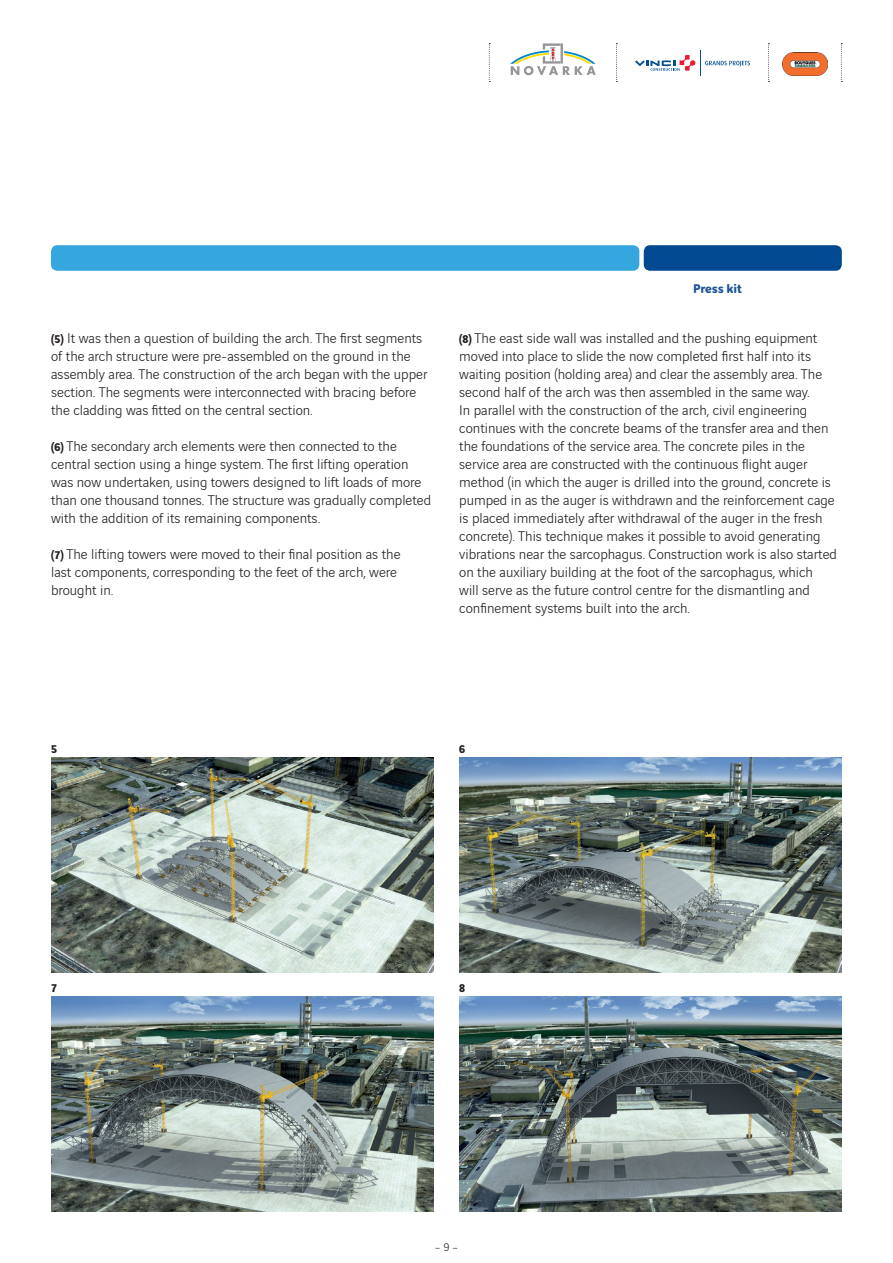
<style>
.page{position:relative;width:893px;height:1263px;background:#fff}
.page>*{position:absolute;margin:0;border:0;box-sizing:border-box;transform-origin:0 0}
.t1{font:300 15px/18px "Vinci Sans";color:#231f20}
.t2{font:700 13.5px "Vinci Rounded";letter-spacing:-.01em;color:#1e5498}
.t3{font:700 12px "Vinci Sans";color:#231f20}
.t4{font:300 12px "Vinci Rounded";color:#231f20}
.s1{font-weight:700;font-size:12px}
</style>
<div class="page">
<div style="left:51px;top:245px;width:588px;height:26px;background:#36a7de;border-radius:6px"></div>
<div style="left:644px;top:245px;width:198px;height:26px;background:#014990;border-radius:6px"></div>
<img style="left:783px;top:53px;width:44px;height:22px">
<svg style="left:510px;top:43px;width:86px;height:32px"></svg>
<svg style="left:616px;top:43px;width:1px;height:39px"></svg>
<svg style="left:489px;top:43px;width:1px;height:39px"></svg>
<svg style="left:841px;top:43px;width:1px;height:39px"></svg>
<svg style="left:768px;top:43px;width:1px;height:39px"></svg>
<svg style="left:635px;top:51px;width:115px;height:25px"></svg>
<img style="left:51px;top:757px;width:383px;height:215px">
<img style="left:51px;top:996px;width:383px;height:216px">
<img style="left:459px;top:757px;width:383px;height:215px">
<img style="left:459px;top:997px;width:383px;height:215px">
<p class="t1" style="left:51px;top:328px;width:378px"><span class="s1">(5)</span> It was then a question of building the arch. The first segments of the arch structure were pre-assembled on the ground in the assembly area. The construction of the arch began with the upper section. The segments were interconnected with bracing before the cladding was fitted on the central section.</p>
<p class="t1" style="left:51px;top:436px;width:381px"><span class="s1">(6)</span> The secondary arch elements were then connected to the central section using a hinge system. The first lifting operation was now undertaken, using towers designed to lift loads of more than one thousand tonnes. The structure was gradually completed with the addition of its remaining components.</p>
<p class="t1" style="left:51px;top:544px;width:351px"><span class="s1">(7)</span> The lifting towers were moved to their final position as the last components, corresponding to the feet of the arch, were brought in.</p>
<p class="t2" style="left:693px;top:279px;width:50px">Press kit</p>
<p class="t1" style="left:459px;top:328px;width:379px"><span class="s1">(8)</span> The east side wall was installed and the pushing equipment moved into place to slide the now completed first half into its waiting position (holding area) and clear the assembly area. The second half of the arch was then assembled in the same way.<br>In parallel with the construction of the arch, civil engineering continues with the concrete beams of the transfer area and then the foundations of the service area. The concrete piles in the service area are constructed with the continuous flight auger method (in which the auger is drilled into the ground, concrete is pumped in as the auger is withdrawn and the reinforcement cage is placed immediately after withdrawal of the auger in the fresh concrete). This technique makes it possible to avoid generating vibrations near the sarcophagus. Construction work is also started on the auxiliary building at the foot of the sarcophagus, which<br>will serve as the future control centre for the dismantling and confinement systems built into the arch.</p>
<p class="t3" style="left:51px;top:739px;width:7px">5</p>
<p class="t3" style="left:459px;top:739px;width:7px">6</p>
<p class="t3" style="left:51px;top:978px;width:7px">7</p>
<p class="t3" style="left:459px;top:978px;width:7px">8</p>
<p class="t4" style="left:434px;top:1239px;width:26px">– 9 –</p>
</div>
